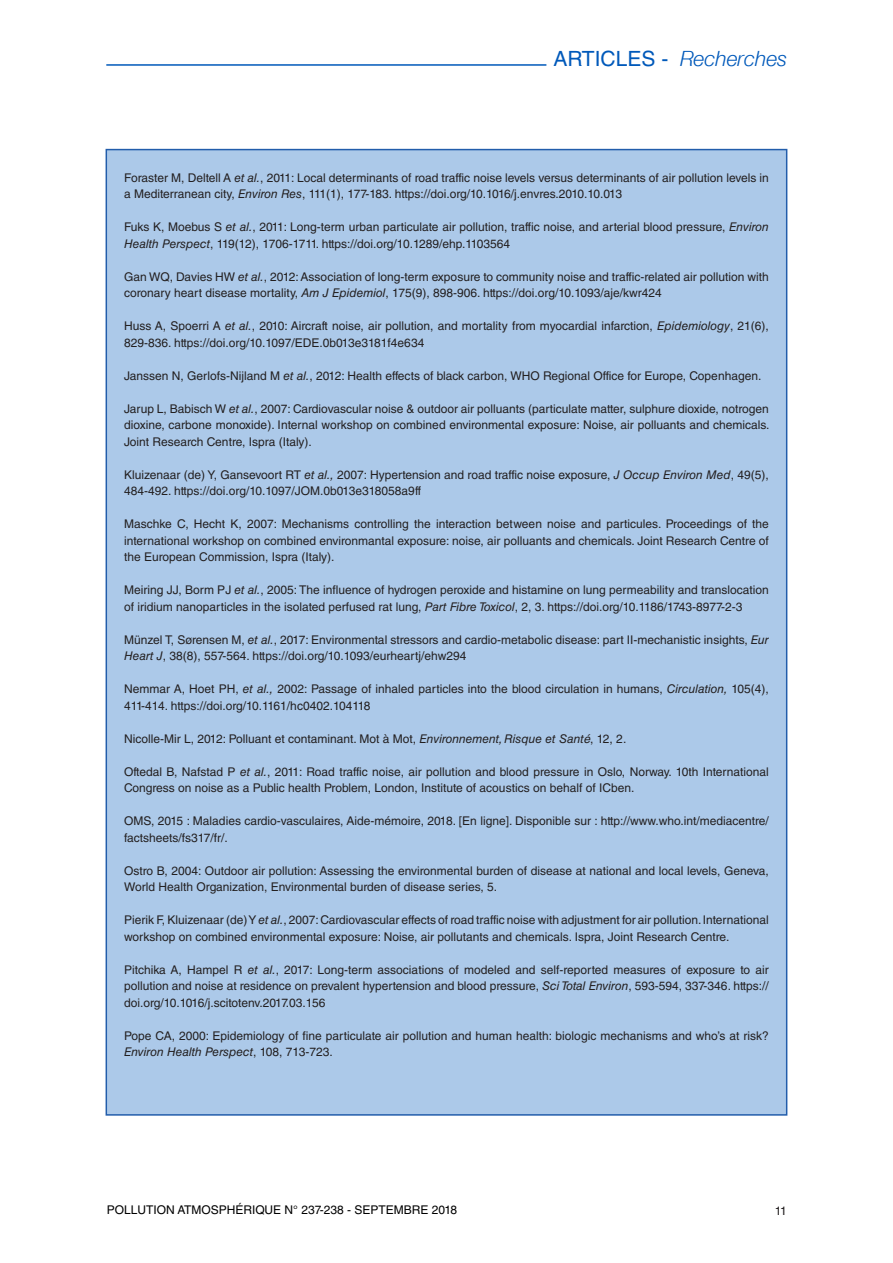
<style>
.page{position:relative;width:893px;height:1263px;background:#fff}
.page>*{position:absolute;margin:0;border:0;box-sizing:border-box;transform-origin:0 0}
.t1{font:italic 21px "Helvetica Neue";color:#0059ba}
.Bibliographie{font:12px/16.5px "Helvetica LT Std";color:#231f20}
.t2{font:12px "Helvetica LT Std";color:#000}
.s1{font-family:"Helvetica LT Std";font-style:normal}
.s2{font-style:italic}
</style>
<div class="page">
<hr style="left:106px;top:64px;width:440px;height:2px;background:#0059ba">
<div style="left:106px;top:150px;width:681px;height:965px;background:#acc9e9"></div>
<h1 class="t1" style="left:553px;top:46px;width:235px"><span class="s1">ARTICLES -</span> Recherches</h1>
<p class="Bibliographie" style="left:124px;top:169px;width:646px">Foraster M, Deltell A <span class="s2">et al.</span>, 2011: Local determinants of road traffic noise levels versus determinants of air pollution levels in a Mediterranean city, <span class="s2">Environ Res</span>, 111(1), 177-183. https://doi.org/10.1016/j.envres.2010.10.013</p>
<p class="Bibliographie" style="left:124px;top:219px;width:646px">Fuks K, Moebus S <span class="s2">et al.</span>, 2011: Long-term urban particulate air pollution, traffic noise, and arterial blood pressure, <span class="s2">Environ<br>Health Perspect</span>, 119(12), 1706-1711. https://doi.org/10.1289/ehp.1103564</p>
<p class="Bibliographie" style="left:124px;top:268px;width:646px">Gan WQ, Davies HW <span class="s2">et al.</span>, 2012: Association of long-term exposure to community noise and traffic-related air pollution with coronary heart disease mortality, <span class="s2">Am J Epidemiol</span>, 175(9), 898-906. https://doi.org/10.1093/aje/kwr424</p>
<p class="Bibliographie" style="left:124px;top:318px;width:646px">Huss A, Spoerri A <span class="s2">et al.</span>, 2010: Aircraft noise, air pollution, and mortality from myocardial infarction, <span class="s2">Epidemiology</span>, 21(6),<br>829-836. https://doi.org/10.1097/EDE.0b013e3181f4e634</p>
<p class="Bibliographie" style="left:124px;top:367px;width:639px">Janssen N, Gerlofs-Nijland M <span class="s2">et al.</span>, 2012: Health effects of black carbon, WHO Regional Office for Europe, Copenhagen.</p>
<p class="Bibliographie" style="left:124px;top:400px;width:647px;text-align:justify">Jarup L, Babisch W <span class="s2">et al.</span>, 2007: Cardiovascular noise &amp; outdoor air polluants (particulate matter, sulphure dioxide, notrogen dioxine, carbone monoxide). Internal workshop on combined environmental exposure: Noise, air polluants and chemicals.<br>Joint Research Centre, Ispra (Italy).</p>
<p class="Bibliographie" style="left:124px;top:466px;width:646px">Kluizenaar (de) Y, Gansevoort RT <span class="s2">et al.,</span> 2007: Hypertension and road traffic noise exposure, <span class="s2">J Occup Environ Med</span>, 49(5),<br>484-492. https://doi.org/10.1097/JOM.0b013e318058a9ff</p>
<p class="Bibliographie" style="left:124px;top:516px;width:646px;text-align:justify">Maschke C, Hecht K, 2007: Mechanisms controlling the interaction between noise and particules. Proceedings of the international workshop on combined environmantal exposure: noise, air polluants and chemicals. Joint Research Centre of the European Commission, Ispra (Italy).</p>
<p class="Bibliographie" style="left:124px;top:582px;width:646px">Meiring JJ, Borm PJ <span class="s2">et al.</span>, 2005: The influence of hydrogen peroxide and histamine on lung permeability and translocation of iridium nanoparticles in the isolated perfused rat lung, <span class="s2">Part Fibre Toxicol</span>, 2, 3. https://doi.org/10.1186/1743-8977-2-3</p>
<p class="Bibliographie" style="left:124px;top:631px;width:646px">Münzel T, Sørensen M, <span class="s2">et al.</span>, 2017: Environmental stressors and cardio-metabolic disease: part II-mechanistic insights, <span class="s2">Eur<br>Heart J</span>, 38(8), 557-564. https://doi.org/10.1093/eurheartj/ehw294</p>
<p class="Bibliographie" style="left:124px;top:681px;width:646px">Nemmar A, Hoet PH, <span class="s2">et al.,</span> 2002: Passage of inhaled particles into the blood circulation in humans, <span class="s2">Circulation,</span> 105(4),<br>411-414. https://doi.org/10.1161/hc0402.104118</p>
<p class="Bibliographie" style="left:124px;top:730px;width:504px">Nicolle-Mir L, 2012: Polluant et contaminant. Mot à Mot, <span class="s2">Environnement, Risque et Santé</span>, 12, 2.</p>
<p class="Bibliographie" style="left:124px;top:763px;width:646px">Oftedal B, Nafstad P <span class="s2">et al.</span>, 2011: Road traffic noise, air pollution and blood pressure in Oslo, Norway. 10th International<br>Congress on noise as a Public health Problem, London, Institute of acoustics on behalf of ICben.</p>
<p class="Bibliographie" style="left:124px;top:813px;width:646px">OMS, 2015 : Maladies cardio-vasculaires, Aide-mémoire, 2018. [En ligne]. Disponible sur : http://www.who.int/mediacentre/ factsheets/fs317/fr/.</p>
<p class="Bibliographie" style="left:124px;top:862px;width:646px">Ostro B, 2004: Outdoor air pollution: Assessing the environmental burden of disease at national and local levels, Geneva,<br>World Health Organization, Environmental burden of disease series, 5.</p>
<p class="Bibliographie" style="left:124px;top:912px;width:646px">Pierik F, Kluizenaar (de) Y <span class="s2">et al.</span>, 2007: Cardiovascular effects of road traffic noise with adjustment for air pollution. International workshop on combined environmental exposure: Noise, air pollutants and chemicals. Ispra, Joint Research Centre.</p>
<p class="Bibliographie" style="left:124px;top:961px;width:646px;text-align:justify">Pitchika A, Hampel R <span class="s2">et al.</span>, 2017: Long-term associations of modeled and self-reported measures of exposure to air pollution and noise at residence on prevalent hypertension and blood pressure, <span class="s2">Sci Total Environ</span>, 593-594, 337-346. https:// doi.org/10.1016/j.scitotenv.2017.03.156</p>
<p class="Bibliographie" style="left:124px;top:1027px;width:646px">Pope CA, 2000: Epidemiology of fine particulate air pollution and human health: biologic mechanisms and who’s at risk?<br><span class="s2">Environ Health Perspect</span>, 108, 713-723.</p>
<p class="t2" style="left:107px;top:1203px;width:352px">POLLUTION ATMOSPHÉRIQUE N° 237-238 - SEPTEMBRE 2018</p>
<p class="Bibliographie" style="left:775px;top:1202px;width:13px">11</p>
</div>
